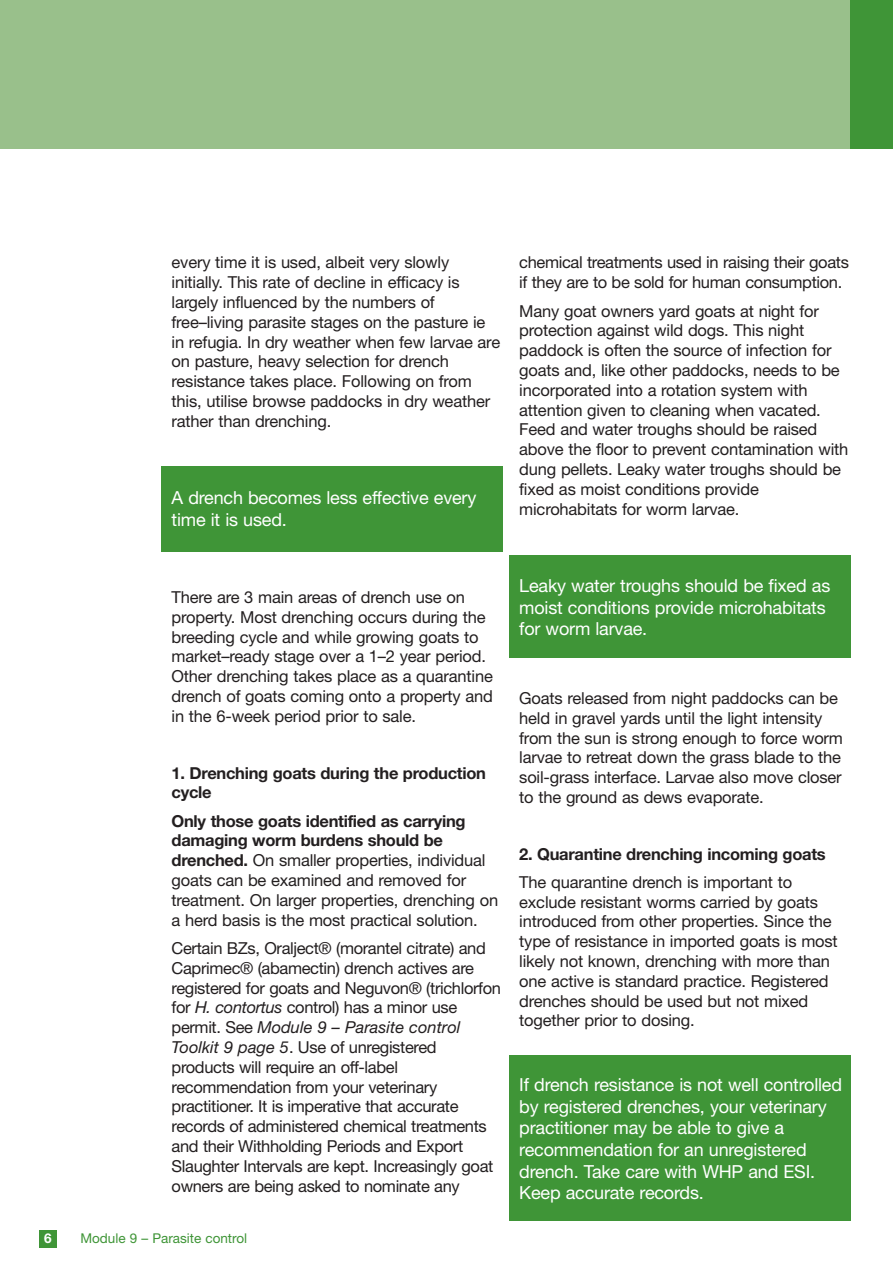
<style>
.page{position:relative;width:893px;height:1263px;background:#fff}
.page>*{position:absolute;margin:0;border:0;box-sizing:border-box;transform-origin:0 0}
.t1{font:18px/21.6px "Helvetica Neue";letter-spacing:-.01em;color:#fff}
.t2{font:16.5px/19.8px "Helvetica Neue";letter-spacing:-.01em;color:#231f20}
.t3{font:700 16.5px/19.8px "Helvetica Neue";letter-spacing:-.015em;color:#231f20}
.t4{font:13.5px "Helvetica Neue";color:#3f9537}
.t5{font:700 13.5px "Helvetica Neue";color:#fff}
.s1{font-weight:700}
.s2{font-style:italic}
</style>
<div class="page">
<div style="left:509px;top:1054px;width:341px;height:166px;background:#3f9537"></div>
<div style="left:162px;top:467px;width:341px;height:85px;background:#3f9537"></div>
<div style="left:39px;top:1230px;width:17px;height:17px;background:#3f9537"></div>
<div style="left:0;top:0;width:893px;height:149px;background:#99c08b"></div>
<div style="left:850px;top:0;width:43px;height:149px;background:#3f9537"></div>
<div style="left:509px;top:555px;width:341px;height:102px;background:#3f9537"></div>
<p class="t2" style="left:172px;top:254px;width:330px">every time it is used, albeit very slowly initially. This rate of decline in efficacy is largely influenced by the numbers of free–living parasite stages on the pasture ie in refugia. In dry weather when few larvae are on pasture, heavy selection for drench resistance takes place. Following on from this, utilise browse paddocks in dry weather rather than drenching.</p>
<p class="t1" style="left:172px;top:489px;width:306px">A drench becomes less effective every time it is used.</p>
<p class="t2" style="left:519px;top:254px;width:331px">chemical treatments used in raising their goats if they are to be sold for human consumption.</p>
<p class="t2" style="left:519px;top:302px;width:331px">Many goat owners yard goats at night for protection against wild dogs. This night paddock is often the source of infection for goats and, like other paddocks, needs to be incorporated into a rotation system with attention given to cleaning when vacated.<br>Feed and water troughs should be raised above the floor to prevent contamination with dung pellets. Leaky water troughs should be fixed as moist conditions provide microhabitats for worm larvae.</p>
<p class="t2" style="left:172px;top:589px;width:323px">There are 3 main areas of drench use on property. Most drenching occurs during the breeding cycle and while growing goats to market–ready stage over a 1–2 year period.<br>Other drenching takes place as a quarantine drench of goats coming onto a property and in the 6-week period prior to sale.</p>
<p class="t3" style="left:172px;top:764px;width:316px">1. Drenching goats during the production cycle</p>
<p class="t2" style="left:172px;top:812px;width:328px"><span class="s1">Only those goats identified as carrying damaging worm burdens should be drenched.</span> On smaller properties, individual goats can be examined and removed for treatment. On larger properties, drenching on a herd basis is the most practical solution.</p>
<p class="t2" style="left:172px;top:940px;width:331px">Certain BZs, Oralject® (morantel citrate) and Caprimec® (abamectin) drench actives are registered for goats and Neguvon® (trichlorfon for <span class="s2">H. contortus</span> control) has a minor use permit. See <span class="s2">Module 9 – Parasite control Toolkit 9 page 5</span>. Use of unregistered products will require an off-label recommendation from your veterinary practitioner. It is imperative that accurate records of administered chemical treatments and their Withholding Periods and Export Slaughter Intervals are kept. Increasingly goat owners are being asked to nominate any</p>
<p class="t5" style="left:44px;top:1233px;width:9px">6</p>
<p class="t4" style="left:80px;top:1233px;width:168px">Module 9 – Parasite control</p>
<p class="t1" style="left:519px;top:577px;width:313px">Leaky water troughs should be fixed as moist conditions provide microhabitats for worm larvae.</p>
<p class="t2" style="left:519px;top:690px;width:325px">Goats released from night paddocks can be held in gravel yards until the light intensity from the sun is strong enough to force worm larvae to retreat down the grass blade to the soil-grass interface. Larvae also move closer to the ground as dews evaporate.</p>
<p class="t3" style="left:519px;top:845px;width:308px">2. Quarantine drenching incoming goats</p>
<p class="t2" style="left:519px;top:874px;width:320px">The quarantine drench is important to exclude resistant worms carried by goats introduced from other properties. Since the type of resistance in imported goats is most likely not known, drenching with more than one active is standard practice. Registered drenches should be used but not mixed together prior to dosing.</p>
<p class="t1" style="left:519px;top:1076px;width:324px">If drench resistance is not well controlled by registered drenches, your veterinary practitioner may be able to give a recommendation for an unregistered drench. Take care with WHP and ESI.<br>Keep accurate records.</p>
</div>
